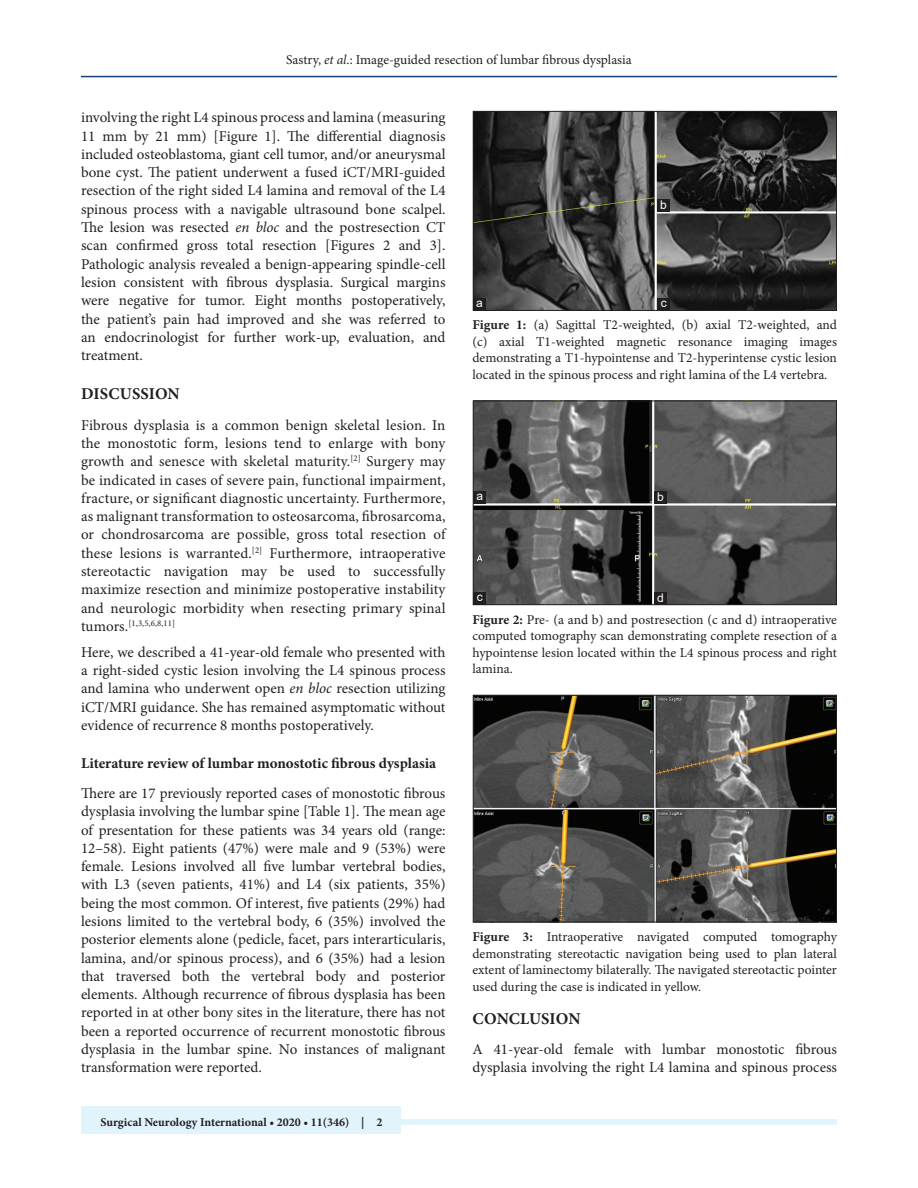
<style>
.page{position:relative;width:918px;height:1188px;background:#fff}
.page>*{position:absolute;margin:0;border:0;box-sizing:border-box;transform-origin:0 0}
.t1{font:700 16.5px "Minion Pro";color:#231f20}
.TX{font:15px/18.3px "Minion Pro";color:#231f20;text-align:justify}
.t2{font:700 15px "Minion Pro";letter-spacing:-.005em;color:#231f20}
.FGC{font:13.5px/16.5px "Minion Pro";color:#231f20;text-align:justify}
.JF{font:700 12px "Minion Pro";color:#231f20}
.LABEL{font:12px "Arial";color:#fff}
.TX-2{font:8.7px "Minion Pro";color:#231f20}
.s1{font-style:italic}
.s2{font-size:15px}
.s3{font-weight:700}
</style>
<div class="page">
<hr style="left:81px;top:76px;width:756px;height:1px;background:#164077">
<div style="left:81px;top:1119px;width:756px;height:6px;background:#e1f4fc"></div>
<div style="left:81px;top:1106px;width:319px;height:28px;background:#e1f4fc"></div>
<img style="left:475px;top:697px;width:360px;height:223px">
<div style="left:473px;top:695px;width:364px;height:227px;border:1px solid #231f20"></div>
<img style="left:475px;top:113px;width:360px;height:196px">
<div style="left:473px;top:111px;width:364px;height:200px;border:1px solid #231f20"></div>
<div style="left:657px;top:298px;width:13px;height:12px;background:#231f20"></div>
<div style="left:657px;top:199px;width:13px;height:13px;background:#231f20"></div>
<div style="left:473px;top:298px;width:13px;height:12px;background:#231f20"></div>
<img style="left:475px;top:403px;width:360px;height:200px">
<div style="left:473px;top:401px;width:364px;height:204px;border:1px solid #231f20"></div>
<div style="left:654px;top:592px;width:13px;height:12px;background:#231f20"></div>
<div style="left:473px;top:592px;width:13px;height:13px;background:#231f20"></div>
<div style="left:654px;top:491px;width:13px;height:12px;background:#231f20"></div>
<div style="left:473px;top:491px;width:13px;height:12px;background:#231f20"></div>
<p class="FGC" style="left:286px;top:51px;width:347px">Sastry, <span class="s1">et al</span>.: Image-guided resection of lumbar fibrous dysplasia</p>
<p class="TX" style="left:81px;top:108px;width:366px">involving the right L4 spinous process and lamina (measuring 11 mm by 21 mm) [Figure 1]. The differential diagnosis included osteoblastoma, giant cell tumor, and/or aneurysmal bone cyst. The patient underwent a fused iCT/MRI-guided resection of the right sided L4 lamina and removal of the L4 spinous process with a navigable ultrasound bone scalpel.<br>The lesion was resected <span class="s1">en bloc</span> and the postresection CT scan confirmed gross total resection [Figures 2 and 3].<br>Pathologic analysis revealed a benign-appearing spindle-cell lesion consistent with fibrous dysplasia. Surgical margins were negative for tumor. Eight months postoperatively, the patient’s pain had improved and she was referred to an endocrinologist for further work-up, evaluation, and treatment.</p>
<h1 class="t1" style="left:81px;top:382px;width:100px">DISCUSSION</h1>
<p class="TX" style="left:81px;top:416px;width:366px">Fibrous dysplasia is a common benign skeletal lesion. In the monostotic form, lesions tend to enlarge with bony growth and senesce with skeletal maturity.<sup>[2]</sup> Surgery may be indicated in cases of severe pain, functional impairment, fracture, or significant diagnostic uncertainty. Furthermore, as malignant transformation to osteosarcoma, fibrosarcoma, or chondrosarcoma are possible, gross total resection of these lesions is warranted.<sup>[2]</sup> Furthermore, intraoperative stereotactic navigation may be used to successfully maximize resection and minimize postoperative instability and neurologic morbidity when resecting primary spinal</p>
<p class="TX-2" style="left:81px;top:617px;width:96px"><span class="s2">tumors.</span>[1,3,5,6,8,11]</p>
<p class="TX" style="left:81px;top:643px;width:366px">Here, we described a 41-year-old female who presented with a right-sided cystic lesion involving the L4 spinous process and lamina who underwent open <span class="s1">en bloc</span> resection utilizing iCT/MRI guidance. She has remained asymptomatic without evidence of recurrence 8 months postoperatively.</p>
<h2 class="t2" style="left:81px;top:752px;width:357px">Literature review of lumbar monostotic fibrous dysplasia</h2>
<p class="TX" style="left:81px;top:784px;width:366px">There are 17 previously reported cases of monostotic fibrous dysplasia involving the lumbar spine [Table 1]. The mean age of presentation for these patients was 34 years old (range:<br>12–58). Eight patients (47%) were male and 9 (53%) were female. Lesions involved all five lumbar vertebral bodies, with L3 (seven patients, 41%) and L4 (six patients, 35%) being the most common. Of interest, five patients (29%) had lesions limited to the vertebral body, 6 (35%) involved the posterior elements alone (pedicle, facet, pars interarticularis, lamina, and/or spinous process), and 6 (35%) had a lesion that traversed both the vertebral body and posterior elements. Although recurrence of fibrous dysplasia has been reported in at other bony sites in the literature, there has not been a reported occurrence of recurrent monostotic fibrous dysplasia in the lumbar spine. No instances of malignant transformation were reported.</p>
<p class="JF" style="left:100px;top:1113px;width:284px">Surgical Neurology International • 2020 • 11(346) | 2</p>
<p class="LABEL" style="left:476px;top:295px;width:8px">a</p>
<p class="LABEL" style="left:660px;top:197px;width:8px">b</p>
<p class="LABEL" style="left:661px;top:295px;width:7px">c</p>
<p class="FGC" style="left:472px;top:317px;width:366px"><span class="s3">Figure 1:</span> (a) Sagittal T2-weighted, (b) axial T2-weighted, and (c) axial T1-weighted magnetic resonance imaging images demonstrating a T1-hypointense and T2-hyperintense cystic lesion located in the spinous process and right lamina of the L4 vertebra.</p>
<p class="LABEL" style="left:476px;top:488px;width:8px">a</p>
<p class="LABEL" style="left:657px;top:489px;width:8px">b</p>
<p class="LABEL" style="left:477px;top:589px;width:7px">c</p>
<p class="LABEL" style="left:657px;top:590px;width:8px">d</p>
<p class="FGC" style="left:472px;top:611px;width:366px"><span class="s3">Figure 2:</span> Pre- (a and b) and postresection (c and d) intraoperative computed tomography scan demonstrating complete resection of a hypointense lesion located within the L4 spinous process and right lamina.</p>
<p class="FGC" style="left:472px;top:929px;width:366px"><span class="s3">Figure 3:</span> Intraoperative navigated computed tomography demonstrating stereotactic navigation being used to plan lateral extent of laminectomy bilaterally. The navigated stereotactic pointer used during the case is indicated in yellow.</p>
<h1 class="t1" style="left:473px;top:1007px;width:109px">CONCLUSION</h1>
<p class="TX" style="left:472px;top:1041px;width:366px">A 41-year-old female with lumbar monostotic fibrous dysplasia involving the right L4 lamina and spinous process</p>
</div>
